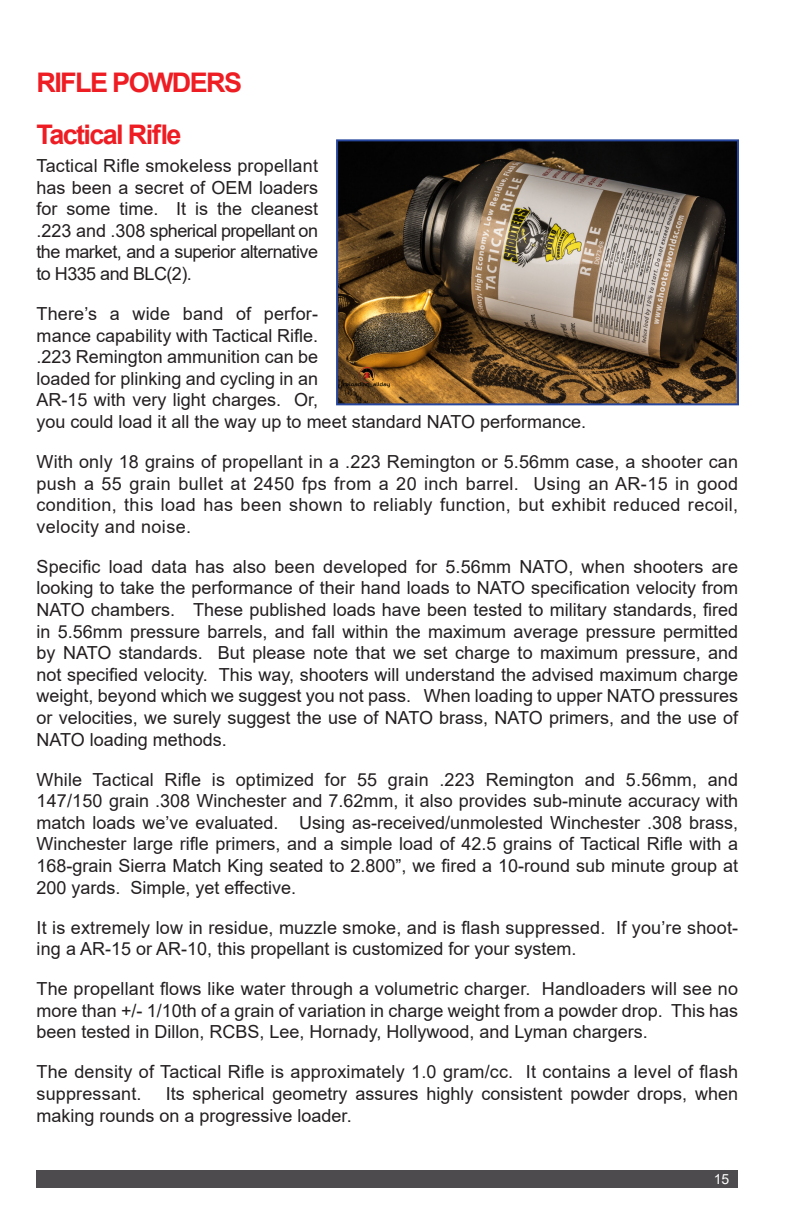
<style>
.page{position:relative;width:792px;height:1224px;background:#fff}
.page>*{position:absolute;margin:0;border:0;box-sizing:border-box;transform-origin:0 0}
.t1{font:700 27px "Arial";letter-spacing:-.06em;color:#ee1d23}
.t2{font:18px/21.6px "Arial";color:#231f20;text-align:justify}
.t3{font:14px "Arial";color:#fff}
</style>
<div class="page">
<div style="left:36px;top:1170px;width:702px;height:18px;background:#4d4b4d"></div>
<img style="left:339px;top:142px;width:397px;height:260px">
<div style="left:336px;top:139px;width:403px;height:266px;border:2px solid #26459d"></div>
<p class="t1" style="left:37px;top:63px;width:207px">RIFLE POWDERS</p>
<p class="t1" style="left:37px;top:116px;width:147px">Tactical Rifle</p>
<p class="t2" style="left:37px;top:155px;width:283px">Tactical Rifle smokeless propellant has been a secret of OEM loaders for some time. It is the cleanest .223 and .308 spherical propellant on the market, and a superior alternative to H335 and BLC(2).</p>
<p class="t2" style="left:37px;top:303px;width:551px;text-align:left">There’s a wide band of perfor-<br>mance capability with Tactical Rifle.<br>.223 Remington ammunition can be<br>loaded for plinking and cycling in an<br>AR-15 with very light charges. Or,<br>you could load it all the way up to meet standard NATO performance.</p>
<p class="t2" style="left:37px;top:451px;width:703px">With only 18 grains of propellant in a .223 Remington or 5.56mm case, a shooter can push a 55 grain bullet at 2450 fps from a 20 inch barrel. Using an AR-15 in good condition, this load has been shown to reliably function, but exhibit reduced recoil, velocity and noise.</p>
<p class="t2" style="left:37px;top:556px;width:703px">Specific load data has also been developed for 5.56mm NATO, when shooters are looking to take the performance of their hand loads to NATO specification velocity from NATO chambers. These published loads have been tested to military standards, fired in 5.56mm pressure barrels, and fall within the maximum average pressure permitted by NATO standards. But please note that we set charge to maximum pressure, and not specified velocity. This way, shooters will understand the advised maximum charge weight, beyond which we suggest you not pass. When loading to upper NATO pressures or velocities, we surely suggest the use of NATO brass, NATO primers, and the use of NATO loading methods.</p>
<p class="t2" style="left:37px;top:768px;width:703px">While Tactical Rifle is optimized for 55 grain .223 Remington and 5.56mm, and 147/150 grain .308 Winchester and 7.62mm, it also provides sub-minute accuracy with match loads we’ve evaluated. Using as-received/unmolested Winchester .308 brass, Winchester large rifle primers, and a simple load of 42.5 grains of Tactical Rifle with a 168-grain Sierra Match King seated to 2.800”, we fired a 10-round sub minute group at 200 yards. Simple, yet effective.</p>
<p class="t2" style="left:37px;top:916px;width:703px">It is extremely low in residue, muzzle smoke, and is flash suppressed. If you’re shoot&shy;ing a AR-15 or AR-10, this propellant is customized for your system.</p>
<p class="t2" style="left:37px;top:978px;width:703px">The propellant flows like water through a volumetric charger. Handloaders will see no more than +/- 1/10th of a grain of variation in charge weight from a powder drop. This has been tested in Dillon, RCBS, Lee, Hornady, Hollywood, and Lyman chargers.</p>
<p class="t2" style="left:37px;top:1061px;width:703px">The density of Tactical Rifle is approximately 1.0 gram/cc. It contains a level of flash suppressant.</p>
<p class="t2" style="left:37px;top:1083px;width:703px;text-indent:129px">Its spherical geometry assures highly consistent powder drops, when making rounds on a progressive loader.</p>
<p class="t3" style="left:714px;top:1170px;width:17px">15</p>
</div>
